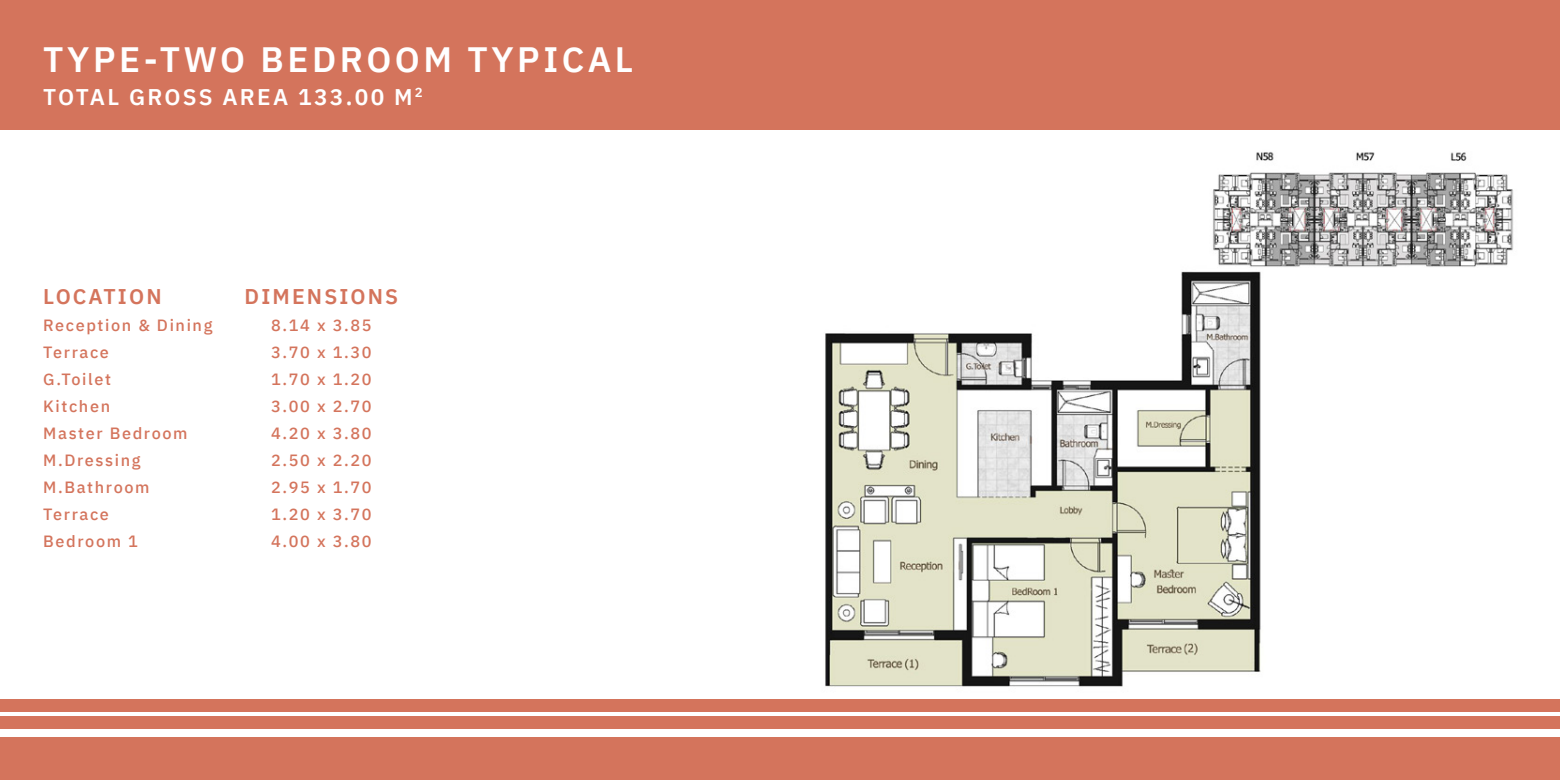
<style>
.page{position:relative;width:1560px;height:780px;background:#fff}
.page>*{position:absolute;margin:0;border:0;box-sizing:border-box;transform-origin:0 0}
.t1{font:600 35.12px "IBM Plex Sans";letter-spacing:.1em;color:#fff}
.t2{font:600 22.62px "IBM Plex Sans";letter-spacing:.1em;color:#fff}
.t3{font:600 21.25px "IBM Plex Sans";letter-spacing:.1em;color:#d4745c}
.t4{font:500 16.25px/27px "IBM Plex Sans";letter-spacing:.1em;color:#d4745c}
</style>
<div class="page">
<img style="left:794px;top:271px;width:475px;height:441px">
<div style="left:0;top:0;width:1559px;height:129px;background:#d4745c"></div>
<div style="left:0;top:698px;width:1559px;height:13px;background:#d4745c"></div>
<div style="left:0;top:716px;width:1559px;height:12px;background:#d4745c"></div>
<div style="left:0;top:737px;width:1559px;height:43px;background:#d4745c"></div>
<img style="left:1213px;top:152px;width:301px;height:115px">
<h1 class="t1" style="left:43px;top:32px;width:591px">TYPE-TWO BEDROOM TYPICAL</h1>
<h2 class="t2" style="left:43px;top:79px;width:381px">TOTAL GROSS AREA 133.00 M<sup>2</sup></h2>
<h3 class="t3" style="left:43px;top:279px;width:120px">LOCATION</h3>
<p class="t4" style="left:43px;top:310px;width:171px">Reception &amp; Dining<br>Terrace<br>G.Toilet<br>Kitchen<br>Master Bedroom<br>M.Dressing<br>M.Bathroom<br>Terrace<br>Bedroom 1</p>
<h3 class="t3" style="left:245px;top:279px;width:155px">DIMENSIONS</h3>
<p class="t4" style="left:271px;top:310px;width:102px;text-align:justify">8.14 x 3.85<br>3.70 x 1.30<br>1.70 x 1.20<br>3.00 x 2.70<br>4.20 x 3.80<br>2.50 x 2.20<br>2.95 x 1.70<br>1.20 x 3.70<br>4.00 x 3.80</p>
</div>
